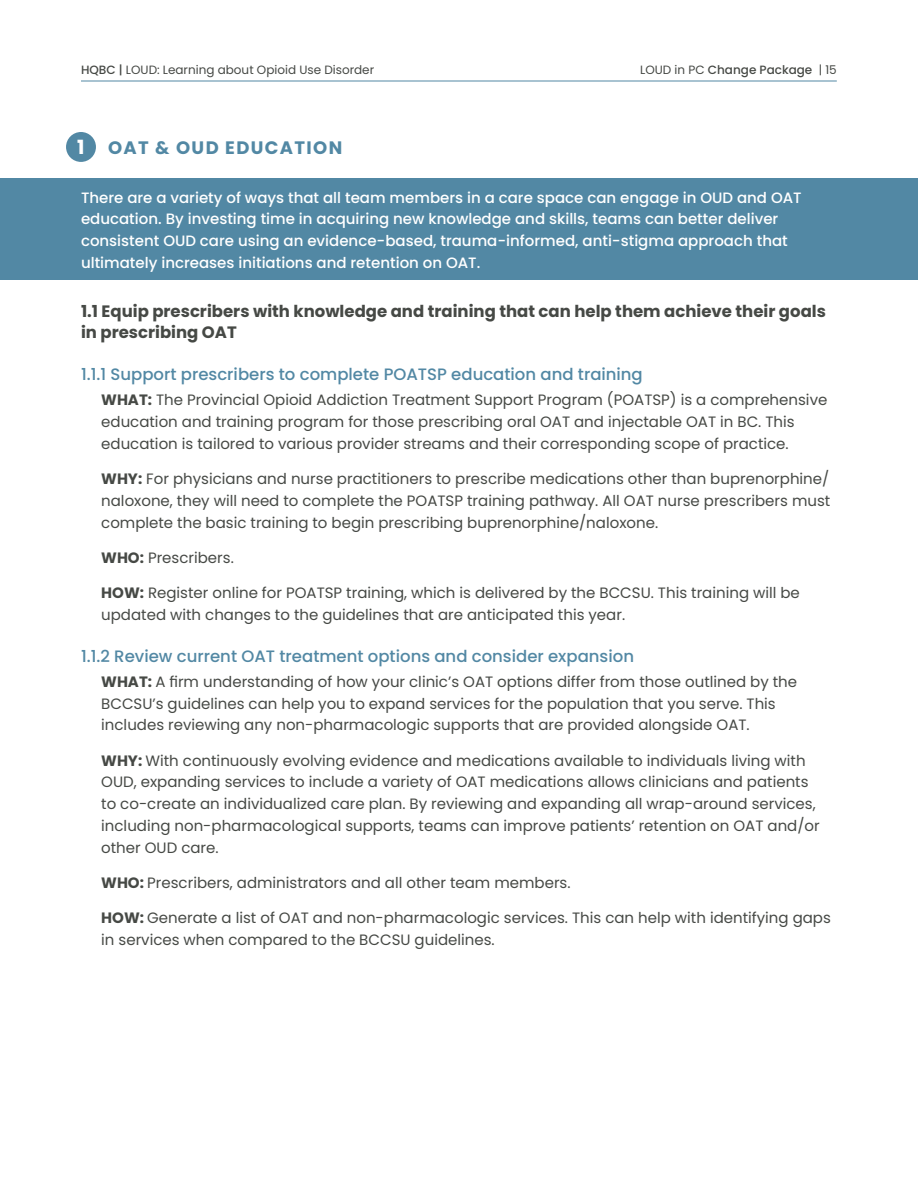
<style>
.page{position:relative;width:918px;height:1188px;background:#fff}
.page>*{position:absolute;margin:0;border:0;box-sizing:border-box;transform-origin:0 0}
.t1{font:700 19.5px "Poppins";color:#fff}
.t2{font:700 18px "Poppins";letter-spacing:.075em;color:#5288a4}
.t3{font:500 16.5px "Poppins";color:#5288a4}
.t4{font:700 16.5px/21.8px "Poppins";color:#464945}
.t5{font:15px/21.8px "Poppins";color:#464945}
.t6{font:500 15px/21.8px "Poppins";color:#fff}
.t7{font:12px "Poppins";color:#464945}
.t8{font:500 12px "Poppins";color:#464945}
.s1{font-weight:500}
.s2{font-weight:400}
.s3{font-weight:700}
</style>
<div class="page">
<hr style="left:81px;top:81px;width:756px;height:1px;background:#5288a4">
<div style="left:0;top:179px;width:918px;height:101px;background:#5288a4"></div>
<div style="left:66px;top:132px;width:30px;height:30px;background:#5288a4;border-radius:50%"></div>
<p class="t7" style="left:81px;top:62px;width:295px"><span class="s1">HQBC |</span> LOUD: Learning about Opioid Use Disorder</p>
<p class="t8" style="left:640px;top:62px;width:198px"><span class="s2">LOUD in PC</span> Change Package <span class="s2">| 15</span></p>
<h1 class="t1" style="left:77px;top:136px;width:9px">1</h1>
<p class="t2" style="left:108px;top:137px;width:236px">OAT &amp; OUD EDUCATION</p>
<p class="t6" style="left:81px;top:187px;width:722px">There are a variety of ways that all team members in a care space can engage in OUD and OAT education. By investing time in acquiring new knowledge and skills, teams can better deliver consistent OUD care using an evidence-based, trauma-informed, anti-stigma approach that ultimately increases initiations and retention on OAT.</p>
<p class="t4" style="left:81px;top:300px;width:746px">1.1 Equip prescribers with knowledge and training that can help them achieve their goals in prescribing OAT</p>
<p class="t3" style="left:81px;top:365px;width:563px">1.1.1 Support prescribers to complete POATSP education and training</p>
<p class="t5" style="left:101px;top:389px;width:728px"><span class="s3">WHAT:</span> The Provincial Opioid Addiction Treatment Support Program (POATSP) is a comprehensive education and training program for those prescribing oral OAT and injectable OAT in BC. This education is tailored to various provider streams and their corresponding scope of practice.</p>
<p class="t5" style="left:101px;top:468px;width:731px;text-align:justify"><span class="s3">WHY:</span> For physicians and nurse practitioners to prescribe medications other than buprenorphine/ naloxone, they will need to complete the POATSP training pathway. All OAT nurse prescribers must complete the basic training to begin prescribing buprenorphine/naloxone.</p>
<p class="t5" style="left:101px;top:547px;width:134px"><span class="s3">WHO:</span> Prescribers.</p>
<p class="t5" style="left:101px;top:582px;width:700px"><span class="s3">HOW:</span> Register online for POATSP training, which is delivered by the BCCSU. This training will be updated with changes to the guidelines that are anticipated this year.</p>
<p class="t3" style="left:81px;top:647px;width:555px">1.1.2 Review current OAT treatment options and consider expansion</p>
<p class="t5" style="left:101px;top:671px;width:697px"><span class="s3">WHAT:</span> A firm understanding of how your clinic’s OAT options differ from those outlined by the<br>BCCSU’s guidelines can help you to expand services for the population that you serve. This includes reviewing any non-pharmacologic supports that are provided alongside OAT.</p>
<p class="t5" style="left:101px;top:750px;width:720px"><span class="s3">WHY:</span> With continuously evolving evidence and medications available to individuals living with OUD, expanding services to include a variety of OAT medications allows clinicians and patients to co-create an individualized care plan. By reviewing and expanding all wrap-around services, including non-pharmacological supports, teams can improve patients’ retention on OAT and/or other OUD care.</p>
<p class="t5" style="left:101px;top:872px;width:471px"><span class="s3">WHO:</span> Prescribers, administrators and all other team members.</p>
<p class="t5" style="left:101px;top:907px;width:731px"><span class="s3">HOW:</span> Generate a list of OAT and non-pharmacologic services. This can help with identifying gaps in services when compared to the BCCSU guidelines.</p>
</div>
